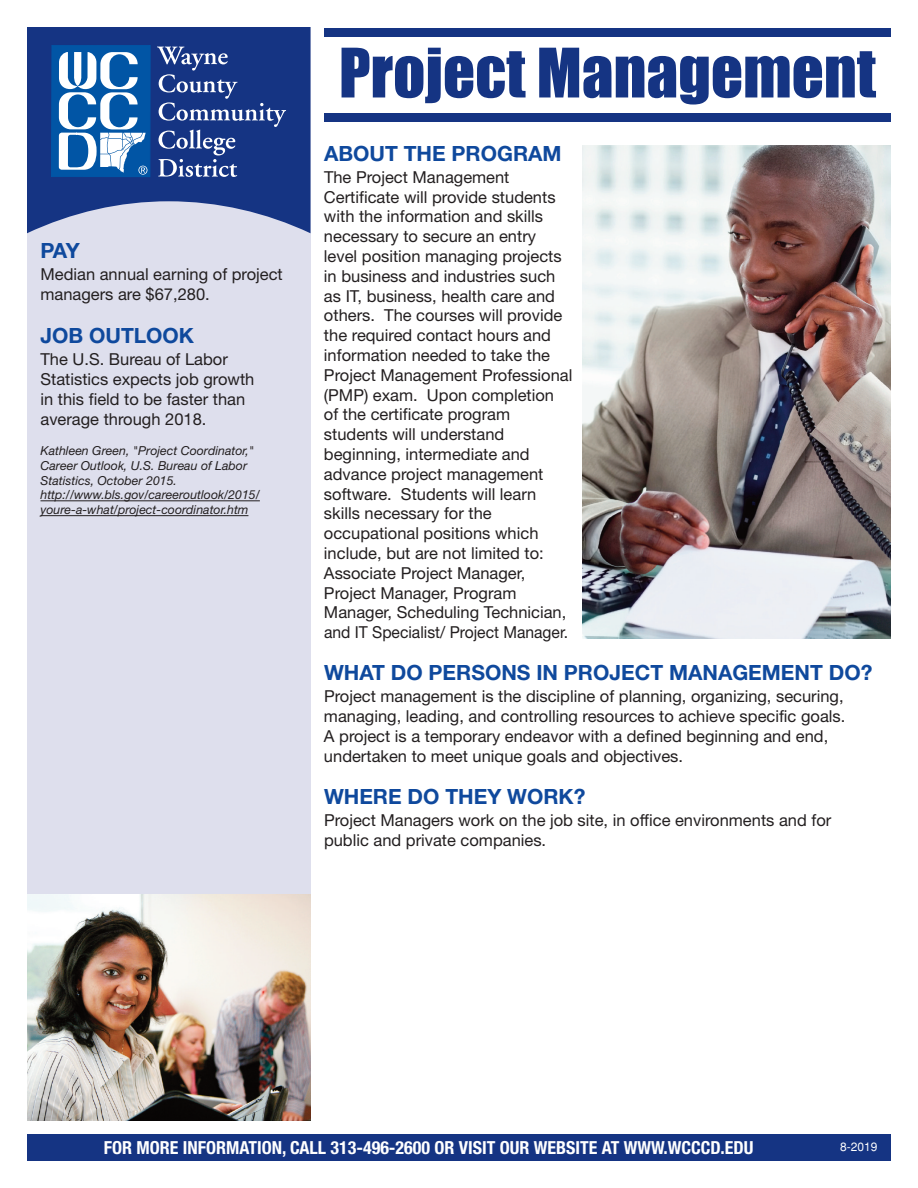
<style>
.page{position:relative;width:918px;height:1188px;background:#fff}
.page>*{position:absolute;margin:0;border:0;box-sizing:border-box;transform-origin:0 0}
.t1{font:63px "Impact";color:#153483}
.t2{font:700 21px "Helvetica Neue";color:#0f499d}
.t3{font:700 condensed 18px "Helvetica Neue";color:#fff}
.t4{font:16.5px/19.8px "Helvetica Neue";color:#231f20}
.t5{font:italic 12.3px/14.9px "Helvetica Neue";color:#231f20}
.t6{font:12px "Helvetica";color:#fff}
</style>
<div class="page">
<div style="left:27px;top:27px;width:283px;height:1094px;background:#dedfed"></div>
<svg style="left:27px;top:27px;width:283px;height:206px;fill:#153483"></svg>
<div style="left:27px;top:1134px;width:864px;height:27px;background:#153483"></div>
<img style="left:27px;top:894px;width:283px;height:227px">
<hr style="left:40px;top:501px;width:220px;height:1px;background:#231f20">
<hr style="left:40px;top:515px;width:208px;height:1px;background:#231f20">
<div style="left:51px;top:45px;width:99px;height:132px;background:#0155a5"></div>
<div style="left:51px;top:45px;width:100px;height:133px;border:1px solid #0155a5"></div>
<svg style="left:157px;top:47px;width:129px;height:130px;background:#354f93"></svg>
<svg style="left:59px;top:52px;width:88px;height:123px"></svg>
<img style="left:583px;top:146px;width:308px;height:493px">
<div style="left:324px;top:114px;width:567px;height:8px;background:#153483"></div>
<div style="left:324px;top:28px;width:567px;height:9px;background:#153483"></div>
<p class="t2" style="left:40px;top:243px;width:41px">PAY</p>
<p class="t4" style="left:40px;top:266px;width:244px">Median annual earning of project managers are $67,280.</p>
<p class="t2" style="left:40px;top:328px;width:155px">JOB OUTLOOK</p>
<p class="t4" style="left:40px;top:351px;width:215px">The U.S. Bureau of Labor<br>Statistics expects job growth in this field to be faster than average through 2018.</p>
<p class="t5" style="left:40px;top:444px;width:221px">Kathleen Green, "Project Coordinator," Career Outlook, U.S. Bureau of Labor Statistics, October 2015. http://www.bls.gov/careeroutlook/2015/ youre-a-what/project-coordinator.htm</p>
<h1 class="t1" style="left:339px;top:39px;width:539px">Project Management</h1>
<p class="t2" style="left:324px;top:146px;width:239px">ABOUT THE PROGRAM</p>
<p class="t4" style="left:324px;top:169px;width:250px">The Project Management<br>Certificate will provide students with the information and skills necessary to secure an entry level position managing projects in business and industries such as IT, business, health care and others. The courses will provide the required contact hours and information needed to take the<br>Project Management Professional (PMP) exam. Upon completion of the certificate program students will understand beginning, intermediate and advance project management software. Students will learn skills necessary for the occupational positions which include, but are not limited to:<br>Associate Project Manager,<br>Project Manager, Program<br>Manager, Scheduling Technician, and IT Specialist/ Project Manager.</p>
<p class="t2" style="left:324px;top:665px;width:550px">WHAT DO PERSONS IN PROJECT MANAGEMENT DO?</p>
<p class="t4" style="left:324px;top:688px;width:523px">Project management is the discipline of planning, organizing, securing, managing, leading, and controlling resources to achieve specific goals.<br>A project is a temporary endeavor with a defined beginning and end, undertaken to meet unique goals and objectives.</p>
<p class="t2" style="left:324px;top:789px;width:263px">WHERE DO THEY WORK?</p>
<p class="t4" style="left:324px;top:812px;width:509px">Project Managers work on the job site, in office environments and for public and private companies.</p>
<p class="t3" style="left:104px;top:1141px;width:651px">FOR MORE INFORMATION, CALL 313-496-2600 OR VISIT OUR WEBSITE AT WWW.WCCCD.EDU</p>
<p class="t6" style="left:840px;top:1139px;width:39px">8-2019</p>
</div>
